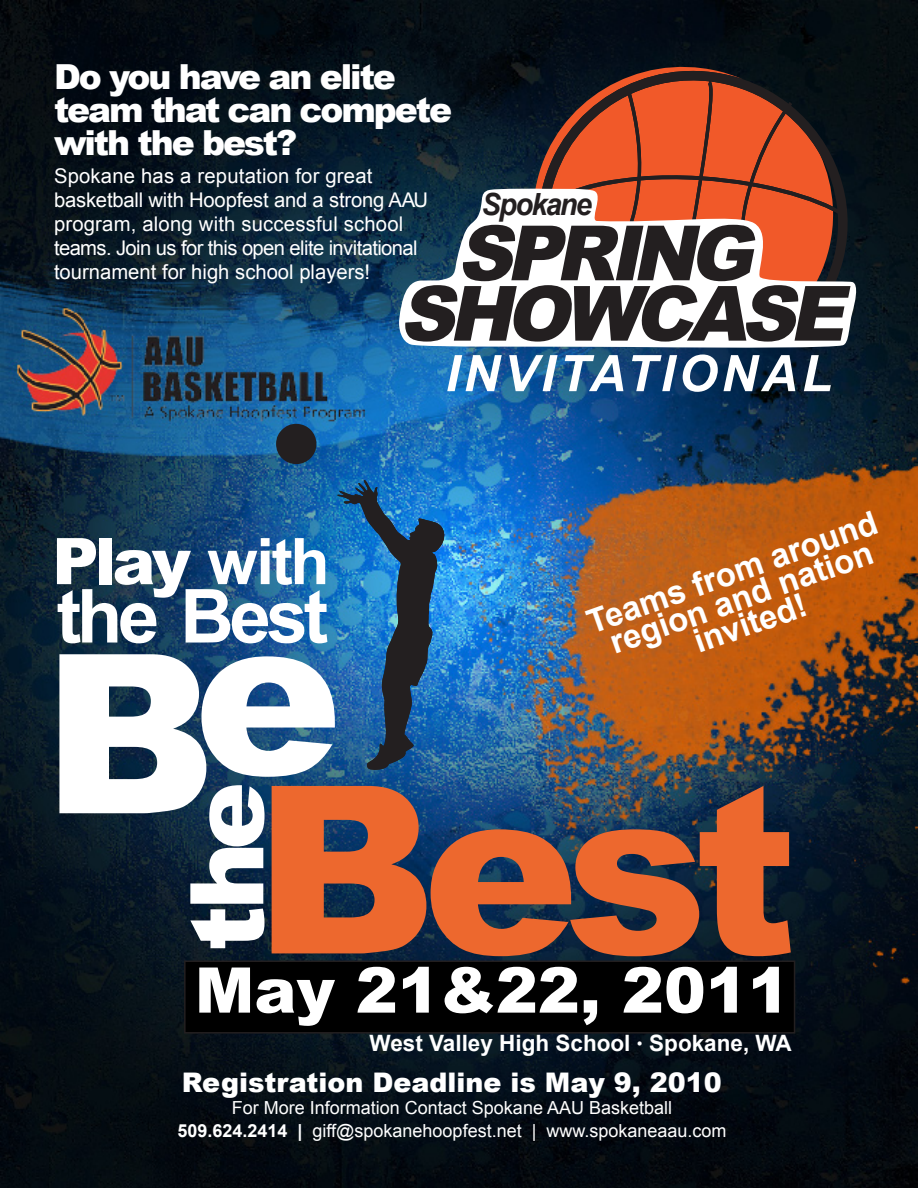
<style>
.page{position:relative;width:918px;height:1188px;background:#fff}
.page>*{position:absolute;margin:0;border:0;box-sizing:border-box;transform-origin:0 0}
.t1{font:900 234px "Arial";color:#ed682e}
.t2{font:900 222.15px "Arial";color:#fff}
.t3{font:900 102px "Arial";color:#fff}
.t4{font:700 74.55px "Arial";letter-spacing:-.06em;color:#fff}
.t5{font:900 69.45px "Arial";letter-spacing:-.04em;color:#fff}
.t6{font:900 64.35px "Arial";color:#fff}
.t7{font:900 63px "Arial";color:#fff}
.t8{font:italic 700 50.4px "Arial";letter-spacing:.075em;color:#fff}
.t9{font:900 34.5px "Arial";letter-spacing:-.06em;color:#fff}
.t10{font:700 33px/27px "Arial";color:#fff;text-align:center}
.t11{font:italic 700 30.6px "Arial";letter-spacing:-.06em;color:#231f20;scale:.95 1}
.t12{font:900 27px "Arial";color:#fff}
.t13{font:700 22.5px "Arial";color:#fff}
.t14{font:20.25px/24px "Arial";color:#fff}
.t15{font:18px "Arial";color:#fff}
.s1{font-weight:700}
.s2{font-size:45px}
.s3{font-family:"Myriad Pro"}
</style>
<div class="page">
<img style="left:0;top:0;width:918px;height:1188px">
<img style="left:276px;top:423px;width:170px;height:348px">
<img style="left:337px;top:480px;width:109px;height:291px">
<svg style="left:534px;top:63px;width:323px;height:125px;background:#181618"></svg>
<svg style="left:398px;top:188px;width:459px;height:160px"></svg>
<svg style="left:405px;top:78px;width:446px;height:264px"></svg>
<div style="left:185px;top:961px;width:610px;height:72px;background:#000"></div>
<div style="left:184px;top:960px;width:611px;height:74px;border:2px solid #231f20"></div>
<p class="t9" style="left:54px;top:51px;width:343px">Do you have an elite</p>
<p class="t9" style="left:54px;top:84px;width:400px">team that can compete</p>
<p class="t9" style="left:54px;top:117px;width:245px">with the best?</p>
<p class="t14" style="left:54px;top:164px;width:376px">Spokane has a reputation for great basketball with Hoopfest and a strong AAU program, along with successful school teams. Join us for this open elite invitational tournament for high school players!</p>
<p class="t11" style="left:482px;top:185px;width:118px">Spokane</p>
<p class="t8" style="left:446px;top:341px;width:388px">INVITATIONAL</p>
<p class="t10" style="left:584px;top:610px;width:307px;rotate:-19deg">Teams from around region and nation invited!</p>
<p class="t6" style="left:52px;top:514px;width:279px">Play <span class="s1">with</span></p>
<p class="t4" style="left:56px;top:567px;width:273px">the Best</p>
<p class="t2" style="left:43px;top:553px;width:300px">Be</p>
<p class="t3" style="left:153px;top:951px;width:171px;rotate:-90deg">the</p>
<p class="t1" style="left:254px;top:700px;width:544px">Best</p>
<p class="t5" style="left:189px;top:939px;width:607px">May 22&amp;23<span class="s2">,</span> 2010</p>
<p class="t7" style="left:195px;top:944px;width:597px">May 21&amp;22, 2011</p>
<p class="t13" style="left:370px;top:1029px;width:424px">West Valley High School <span class="s3">·</span> Spokane, WA</p>
<p class="t12" style="left:182px;top:1063px;width:541px">Registration Deadline is May 9, 2010</p>
<p class="t15" style="left:232px;top:1096px;width:442px">For More Information Contact Spokane AAU Basketball</p>
<p class="t15" style="left:177px;top:1119px;width:550px"><span class="s1">509.624.2414 |</span> giff@spokanehoopfest.net | www.spokaneaau.com</p>
</div>
